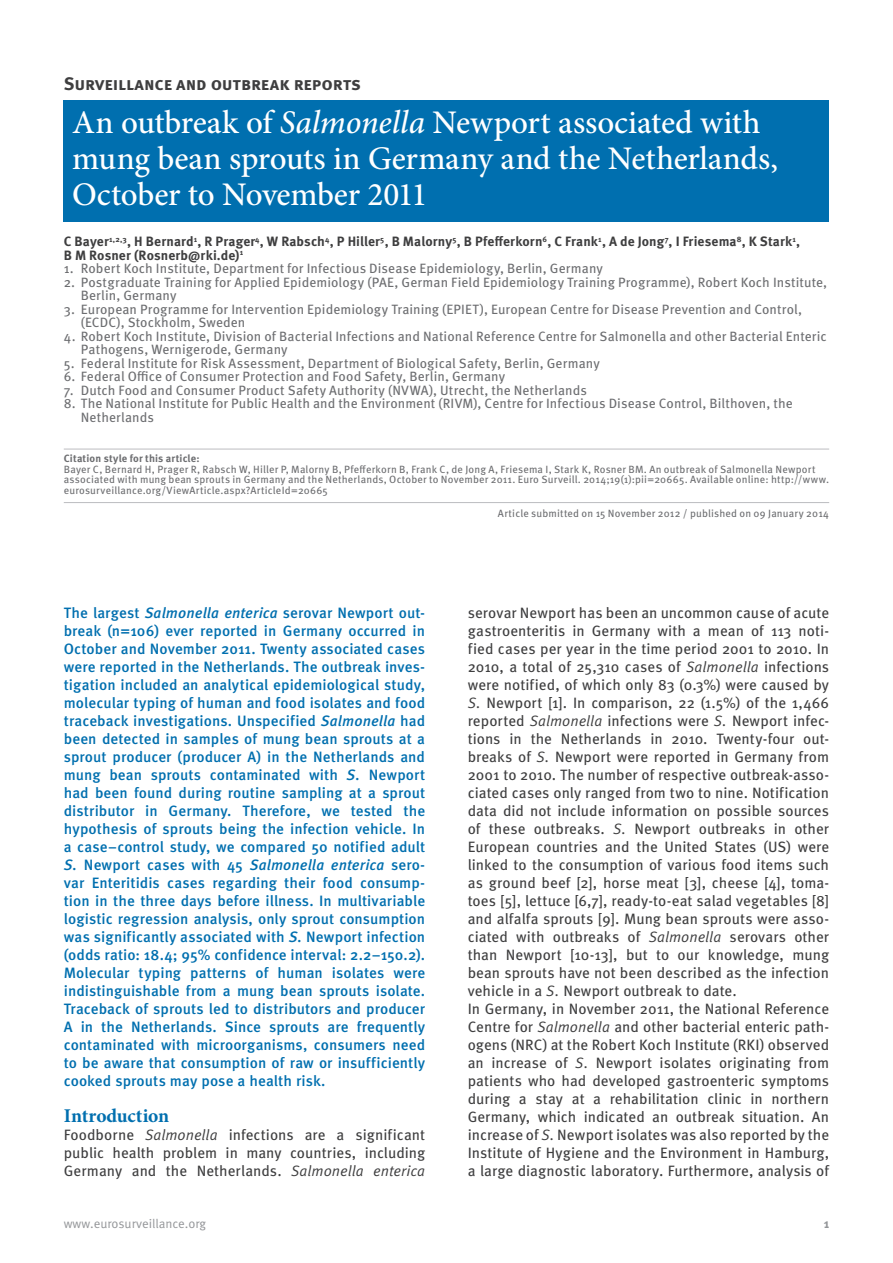
<style>
.page{position:relative;width:893px;height:1263px;background:#fff}
.page>*{position:absolute;margin:0;border:0;box-sizing:border-box;transform-origin:0 0}
.t1{font:500 33px/36px "Minion Pro";letter-spacing:-.005em;color:#fff}
.t2{font:700 19.5px "Minion Pro";letter-spacing:-.005em;color:#006faf}
.t3{font:700 18px "Meta Pro";color:#3e3e3f}
.t4{font:15px/18px "Meta Pro";letter-spacing:.005em;color:#3e3e3f;text-align:justify}
.t5{font:500 15px/18px "Meta Pro";letter-spacing:.005em;color:#006faf;text-align:justify}
.t6{font:13.5px/13.5px "Meta Pro";letter-spacing:.01em;color:#6c6d70}
.t7{font:700 13.5px/13.5px "Meta Pro";letter-spacing:.005em;color:#3e3e3f}
.t8{font:12.75px "Meta Pro";color:#939598}
.t9{font:700 12.75px "Meta Pro";color:#939598}
.t10{font:10.5px/10.5px "Meta Pro";letter-spacing:.015em;color:#6c6d70}
.t11{font:700 10.5px "Meta Pro";letter-spacing:.015em;color:#6c6d70}
.s1{font-style:italic}
</style>
<div class="page">
<hr style="left:64px;top:449px;width:765px;height:1px;background:#bcbdc0">
<hr style="left:64px;top:502px;width:765px;height:1px;background:#bcbdc0">
<div style="left:64px;top:100px;width:765px;height:122px;background:#006faf"></div>
<p class="t3" style="left:64px;top:72px;width:299px">Surveillance and outbreak reports</p>
<h1 class="t1" style="left:72px;top:104px;width:707px">An outbreak of <span class="s1">Salmonella</span> Newport associated with mung bean sprouts in Germany and the Netherlands,<br>October to November 2011</h1>
<p class="t7" style="left:64px;top:235px;width:738px">C Bayer<sup>1,2,3</sup>, H Bernard<sup>1</sup>, R Prager<sup>4</sup>, W Rabsch<sup>4</sup>, P Hiller<sup>5</sup>, B Malorny<sup>5</sup>, B Pfefferkorn<sup>6</sup>, C Frank<sup>1</sup>, A de Jong<sup>7</sup>, I Friesema<sup>8</sup>, K Stark<sup>1</sup>,<br>B M Rosner (Rosnerb@rki.de)<sup>1</sup></p>
<p class="t6" style="left:64px;top:262px;width:541px">1. Robert Koch Institute, Department for Infectious Disease Epidemiology, Berlin, Germany</p>
<p class="t6" style="left:81px;top:276px;width:748px;text-indent:-17px">2. Postgraduate Training for Applied Epidemiology (PAE, German Field Epidemiology Training Programme), Robert Koch Institute,<br>Berlin, Germany</p>
<p class="t6" style="left:81px;top:303px;width:723px;text-indent:-17px">3. European Programme for Intervention Epidemiology Training (EPIET), European Centre for Disease Prevention and Control, (ECDC), Stockholm, Sweden</p>
<p class="t6" style="left:81px;top:330px;width:748px;text-indent:-17px">4. Robert Koch Institute, Division of Bacterial Infections and National Reference Centre for Salmonella and other Bacterial Enteric<br>Pathogens, Wernigerode, Germany</p>
<p class="t6" style="left:64px;top:357px;width:538px">5. Federal Institute for Risk Assessment, Department of Biological Safety, Berlin, Germany</p>
<p class="t6" style="left:64px;top:370px;width:443px">6. Federal Office of Consumer Protection and Food Safety, Berlin, Germany</p>
<p class="t6" style="left:64px;top:384px;width:525px">7. Dutch Food and Consumer Product Safety Authority (NVWA), Utrecht, the Netherlands</p>
<p class="t6" style="left:81px;top:397px;width:713px;text-indent:-17px">8. The National Institute for Public Health and the Environment (RIVM), Centre for Infectious Disease Control, Bilthoven, the<br>Netherlands</p>
<p class="t11" style="left:64px;top:452px;width:137px">Citation style for this article:</p>
<p class="t10" style="left:64px;top:464px;width:767px">Bayer C, Bernard H, Prager R, Rabsch W, Hiller P, Malorny B, Pfefferkorn B, Frank C, de Jong A, Friesema I, Stark K, Rosner BM. An outbreak of Salmonella Newport associated with mung bean sprouts in Germany and the Netherlands, October to November 2011. Euro Surveill. 2014;19(1):pii=20665. Available online: http://www. eurosurveillance.org/ViewArticle.aspx?ArticleId=20665</p>
<p class="t10" style="left:498px;top:508px;width:333px">Article submitted on 15 November 2012 / published on 09 January 2014</p>
<p class="t5" style="left:64px;top:604px;width:363px">The largest <span class="s1">Salmonella enterica</span> serovar Newport out&shy;break (n=106) ever reported in Germany occurred in October and November 2011. Twenty associated cases were reported in the Netherlands. The outbreak inves&shy;tigation included an analytical epidemiological study, molecular typing of human and food isolates and food traceback investigations. Unspecified <span class="s1">Salmonella</span> had been detected in samples of mung bean sprouts at a sprout producer (producer A) in the Netherlands and mung bean sprouts contaminated with <span class="s1">S.</span> Newport had been found during routine sampling at a sprout distributor in Germany. Therefore, we tested the hypothesis of sprouts being the infection vehicle. In a case–control study, we compared 50 notified adult <span class="s1">S.</span> Newport cases with 45 <span class="s1">Salmonella enterica</span> sero&shy;var Enteritidis cases regarding their food consump&shy;tion in the three days before illness. In multivariable logistic regression analysis, only sprout consumption was significantly associated with <span class="s1">S.</span> Newport infection (odds ratio: 18.4; 95% confidence interval: 2.2–150.2).<br>Molecular typing patterns of human isolates were indistinguishable from a mung bean sprouts isolate.<br>Traceback of sprouts led to distributors and producer A in the Netherlands. Since sprouts are frequently contaminated with microorganisms, consumers need to be aware that consumption of raw or insufficiently cooked sprouts may pose a health risk.</p>
<h2 class="t2" style="left:64px;top:1102px;width:107px">Introduction</h2>
<p class="t4" style="left:64px;top:1126px;width:363px">Foodborne <span class="s1">Salmonella</span> infections are a significant public health problem in many countries, including Germany and the Netherlands. <span class="s1">Salmonella enterica</span></p>
<p class="t4" style="left:468px;top:604px;width:363px;text-align:left">serovar Newport has been an uncommon cause of acute gastroenteritis in Germany with a mean of 113 noti&shy;fied cases per year in the time period 2001 to 2010. In 2010, a total of 25,310 cases of <span class="s1">Salmonella</span> infections were notified, of which only 83 (0.3%) were caused by <span class="s1">S.</span> Newport [1]. In comparison, 22 (1.5%) of the 1,466 reported <span class="s1">Salmonella</span> infections were <span class="s1">S.</span> Newport infec&shy;tions in the Netherlands in 2010. Twenty-four out&shy;breaks of <span class="s1">S.</span> Newport were reported in Germany from 2001 to 2010. The number of respective outbreak-asso&shy;ciated cases only ranged from two to nine. Notification data did not include information on possible sources of these outbreaks. <span class="s1">S.</span> Newport outbreaks in other European countries and the United States (US) were linked to the consumption of various food items such as ground beef [2], horse meat [3], cheese [4], toma&shy;toes [5], lettuce [6,7], ready-to-eat salad vegetables [8] and alfalfa sprouts [9]. Mung bean sprouts were asso&shy;ciated with outbreaks of <span class="s1">Salmonella</span> serovars other than Newport [10-13], but to our knowledge, mung bean sprouts have not been described as the infection vehicle in a <span class="s1">S.</span> Newport outbreak to date.<br>In Germany, in November 2011, the National Reference Centre for <span class="s1">Salmonella</span> and other bacterial enteric path&shy;ogens (NRC) at the Robert Koch Institute (RKI) observed an increase of <span class="s1">S.</span> Newport isolates originating from patients who had developed gastroenteric symptoms during a stay at a rehabilitation clinic in northern Germany, which indicated an outbreak situation. An increase of <span class="s1">S.</span> Newport isolates was also reported by the Institute of Hygiene and the Environment in Hamburg, a large diagnostic laboratory. Furthermore, analysis of</p>
<p class="t8" style="left:64px;top:1215px;width:144px">www.eurosurveillance.org</p>
<p class="t9" style="left:824px;top:1215px;width:7px">1</p>
</div>
